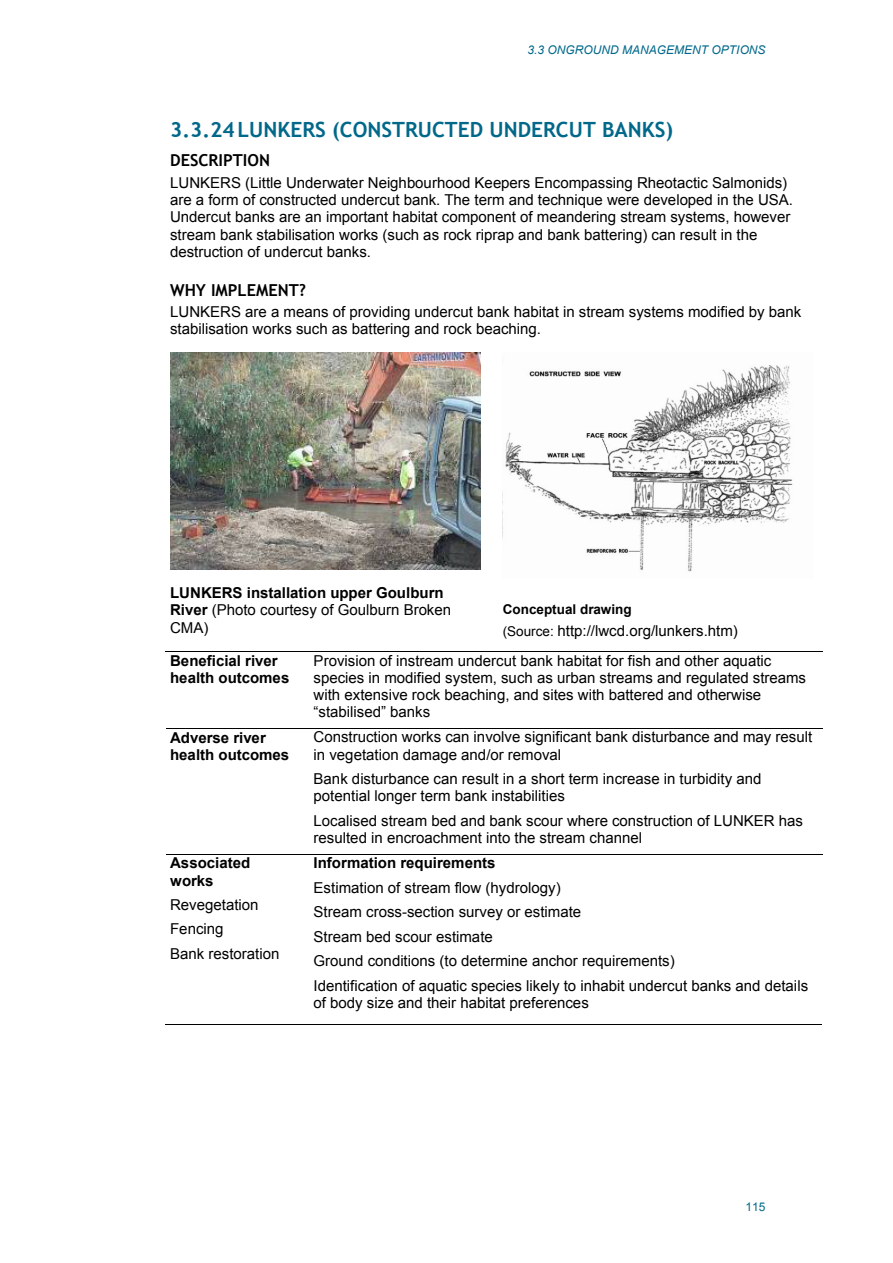
<style>
.page{position:relative;width:893px;height:1263px;background:#fff}
.page>*{position:absolute;margin:0;border:0;box-sizing:border-box;transform-origin:0 0}
.t1{font:700 21px "Trebuchet MS";color:#01688a}
.t2{font:700 16.5px "Trebuchet MS";color:#000}
.t3{font:15px/17.2px "Arial";color:#000}
.t4{font:700 15px/17.2px "Arial";color:#000}
.t5{font:700 13.5px "Arial";color:#000}
.t6{font:italic 12px "Arial";color:#01688a}
.t7{font:12px "Arial";color:#01688a}
.s1{font-weight:400}
.s2{font-size:13.5px}
</style>
<div class="page">
<img style="left:170px;top:353px;width:310px;height:216px">
<img style="left:505px;top:365px;width:288px;height:207px">
<hr style="left:166px;top:651px;width:329px;height:1px;background:#000">
<hr style="left:495px;top:651px;width:328px;height:1px;background:#000">
<hr style="left:166px;top:728px;width:144px;height:1px;background:#000">
<hr style="left:310px;top:728px;width:513px;height:1px;background:#000">
<hr style="left:166px;top:854px;width:144px;height:1px;background:#000">
<hr style="left:310px;top:854px;width:511px;height:1px;background:#000">
<hr style="left:165px;top:1025px;width:144px;height:1px;background:#000">
<hr style="left:308px;top:1025px;width:513px;height:1px;background:#000">
<p class="t6" style="left:527px;top:42px;width:239px">3.3 ONGROUND MANAGEMENT OPTIONS</p>
<h1 class="t1" style="left:170px;top:116px;width:505px">3.3.24LUNKERS (CONSTRUCTED UNDERCUT BANKS)</h1>
<p class="t2" style="left:170px;top:150px;width:102px">DESCRIPTION</p>
<p class="t3" style="left:170px;top:174px;width:624px">LUNKERS (Little Underwater Neighbourhood Keepers Encompassing Rheotactic Salmonids) are a form of constructed undercut bank. The term and technique were developed in the USA.<br>Undercut banks are an important habitat component of meandering stream systems, however stream bank stabilisation works (such as rock riprap and bank battering) can result in the destruction of undercut banks.</p>
<p class="t2" style="left:170px;top:280px;width:137px">WHY IMPLEMENT?</p>
<p class="t3" style="left:170px;top:303px;width:633px">LUNKERS are a means of providing undercut bank habitat in stream systems modified by bank stabilisation works such as battering and rock beaching.</p>
<p class="t4" style="left:170px;top:585px;width:283px">LUNKERS installation upper Goulburn<br>River <span class="s1">(Photo courtesy of Goulburn Broken<br>CMA)</span></p>
<p class="t5" style="left:503px;top:600px;width:131px">Conceptual drawing</p>
<p class="t3" style="left:503px;top:623px;width:237px"><span class="s2">(Source:</span> http://lwcd.org/lunkers.htm)</p>
<p class="t4" style="left:170px;top:652px;width:121px">Beneficial river health outcomes</p>
<p class="t3" style="left:313px;top:652px;width:494px">Provision of instream undercut bank habitat for fish and other aquatic species in modified system, such as urban streams and regulated streams with extensive rock beaching, and sites with battered and otherwise “stabilised” banks</p>
<p class="t4" style="left:170px;top:729px;width:121px">Adverse river health outcomes</p>
<p class="t3" style="left:314px;top:729px;width:500px">Construction works can involve significant bank disturbance and may result in vegetation damage and/or removal</p>
<p class="t3" style="left:314px;top:770px;width:449px">Bank disturbance can result in a short term increase in turbidity and potential longer term bank instabilities</p>
<p class="t3" style="left:314px;top:812px;width:491px">Localised stream bed and bank scour where construction of LUNKER has resulted in encroachment into the stream channel</p>
<p class="t4" style="left:170px;top:855px;width:82px">Associated works</p>
<p class="t3" style="left:170px;top:893px;width:111px;line-height:24.5px">Revegetation<br>Fencing<br>Bank restoration</p>
<p class="t4" style="left:314px;top:855px;width:183px">Information requirements</p>
<p class="t3" style="left:314px;top:875px;width:496px;line-height:24.5px">Estimation of stream flow (hydrology)<br>Stream cross-section survey or estimate<br>Stream bed scour estimate<br>Ground conditions (to determine anchor requirements)<br>Identification of aquatic species likely to inhabit undercut banks and details</p>
<p class="t3" style="left:313px;top:994px;width:277px">of body size and their habitat preferences</p>
<p class="t7" style="left:745px;top:1199px;width:21px">115</p>
</div>
